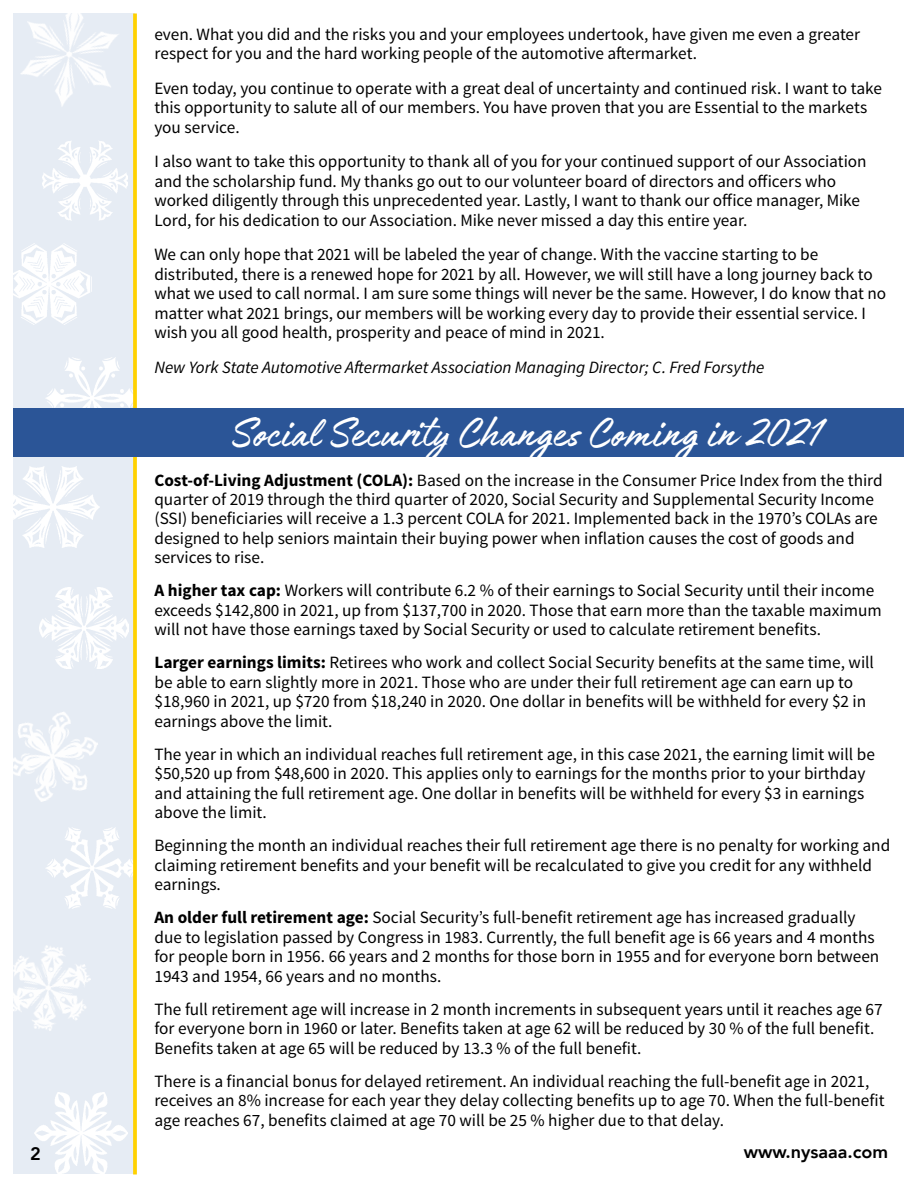
<style>
.page{position:relative;width:918px;height:1188px;background:#fff}
.page>*{position:absolute;margin:0;border:0;box-sizing:border-box;transform-origin:0 0}
.t1{font:46.5px "Authenia Solid";letter-spacing:.01em;color:#fff}
.t2{font:800 18px "Avenir";color:#000}
.t3{font:17.25px/19.5px "Source Sans Pro";color:#000}
.t4{font:italic 17.25px "Source Sans Pro";letter-spacing:-.005em;color:#000}
.s1{font-weight:700}
</style>
<div class="page">
<div style="left:14px;top:14px;width:121px;height:1160px;background:#e6ecf4"></div>
<img style="left:45px;top:358px;width:93px;height:51px">
<img style="left:13px;top:467px;width:87px;height:80px">
<img style="left:13px;top:705px;width:85px;height:103px">
<img style="left:13px;top:935px;width:78px;height:106px">
<img style="left:13px;top:244px;width:77px;height:80px">
<img style="left:46px;top:827px;width:87px;height:81px">
<img style="left:40px;top:588px;width:89px;height:81px">
<img style="left:35px;top:1093px;width:93px;height:80px">
<img style="left:42px;top:141px;width:85px;height:80px">
<img style="left:13px;top:13px;width:124px;height:104px">
<svg style="left:133px;top:14px;width:4px;height:1160px;background:#fdd20f"></svg>
<div style="left:14px;top:409px;width:890px;height:48px;background:#2b5597"></div>
<p class="t3" style="left:154px;top:25px;width:707px">even. What you did and the risks you and your employees undertook, have given me even a greater respect for you and the hard working people of the automotive aftermarket.</p>
<p class="t3" style="left:154px;top:79px;width:729px">Even today, you continue to operate with a great deal of uncertainty and continued risk. I want to take this opportunity to salute all of our members. You have proven that you are Essential to the markets you service.</p>
<p class="t3" style="left:154px;top:152px;width:714px">I also want to take this opportunity to thank all of you for your continued support of our Association and the scholarship fund. My thanks go out to our volunteer board of directors and officers who worked diligently through this unprecedented year. Lastly, I want to thank our office manager, Mike Lord, for his dedication to our Association. Mike never missed a day this entire year.</p>
<p class="t3" style="left:154px;top:245px;width:733px">We can only hope that 2021 will be labeled the year of change. With the vaccine starting to be distributed, there is a renewed hope for 2021 by all. However, we will still have a long journey back to what we used to call normal. I am sure some things will never be the same. However, I do know that no matter what 2021 brings, our members will be working every day to provide their essential service. I wish you all good health, prosperity and peace of mind in 2021.</p>
<p class="t4" style="left:154px;top:357px;width:612px">New York State Automotive Aftermarket Association Managing Director; C. Fred Forsythe</p>
<h1 class="t1" style="left:232px;top:410px;width:591px">Social Security Changes Coming in 2021</h1>
<p class="t3" style="left:154px;top:470px;width:730px"><span class="s1">Cost-of-Living Adjustment (COLA):</span> Based on the increase in the Consumer Price Index from the third quarter of 2019 through the third quarter of 2020, Social Security and Supplemental Security Income (SSI) beneficiaries will receive a 1.3 percent COLA for 2021. Implemented back in the 1970’s COLAs are designed to help seniors maintain their buying power when inflation causes the cost of goods and services to rise.</p>
<p class="t3" style="left:154px;top:581px;width:729px"><span class="s1">A higher tax cap:</span> Workers will contribute 6.2 % of their earnings to Social Security until their income exceeds $142,800 in 2021, up from $137,700 in 2020. Those that earn more than the taxable maximum will not have those earnings taxed by Social Security or used to calculate retirement benefits.</p>
<p class="t3" style="left:154px;top:653px;width:721px"><span class="s1">Larger earnings limits:</span> Retirees who work and collect Social Security benefits at the same time, will be able to earn slightly more in 2021. Those who are under their full retirement age can earn up to $18,960 in 2021, up $720 from $18,240 in 2020. One dollar in benefits will be withheld for every $2 in earnings above the limit.</p>
<p class="t3" style="left:154px;top:745px;width:722px">The year in which an individual reaches full retirement age, in this case 2021, the earning limit will be $50,520 up from $48,600 in 2020. This applies only to earnings for the months prior to your birthday and attaining the full retirement age. One dollar in benefits will be withheld for every $3 in earnings above the limit.</p>
<p class="t3" style="left:154px;top:836px;width:737px">Beginning the month an individual reaches their full retirement age there is no penalty for working and claiming retirement benefits and your benefit will be recalculated to give you credit for any withheld earnings.</p>
<p class="t3" style="left:154px;top:908px;width:726px"><span class="s1">An older full retirement age:</span> Social Security’s full-benefit retirement age has increased gradually due to legislation passed by Congress in 1983. Currently, the full benefit age is 66 years and 4 months for people born in 1956. 66 years and 2 months for those born in 1955 and for everyone born between 1943 and 1954, 66 years and no months.</p>
<p class="t3" style="left:154px;top:1000px;width:730px">The full retirement age will increase in 2 month increments in subsequent years until it reaches age 67 for everyone born in 1960 or later. Benefits taken at age 62 will be reduced by 30 % of the full benefit.<br>Benefits taken at age 65 will be reduced by 13.3 % of the full benefit.</p>
<p class="t3" style="left:154px;top:1072px;width:732px">There is a financial bonus for delayed retirement. An individual reaching the full-benefit age in 2021, receives an 8% increase for each year they delay collecting benefits up to age 70. When the full-benefit age reaches 67, benefits claimed at age 70 will be 25 % higher due to that delay.</p>
<p class="t2" style="left:30px;top:1140px;width:12px">2</p>
<p class="t2" style="left:744px;top:1138px;width:146px">www.nysaaa.com</p>
</div>
